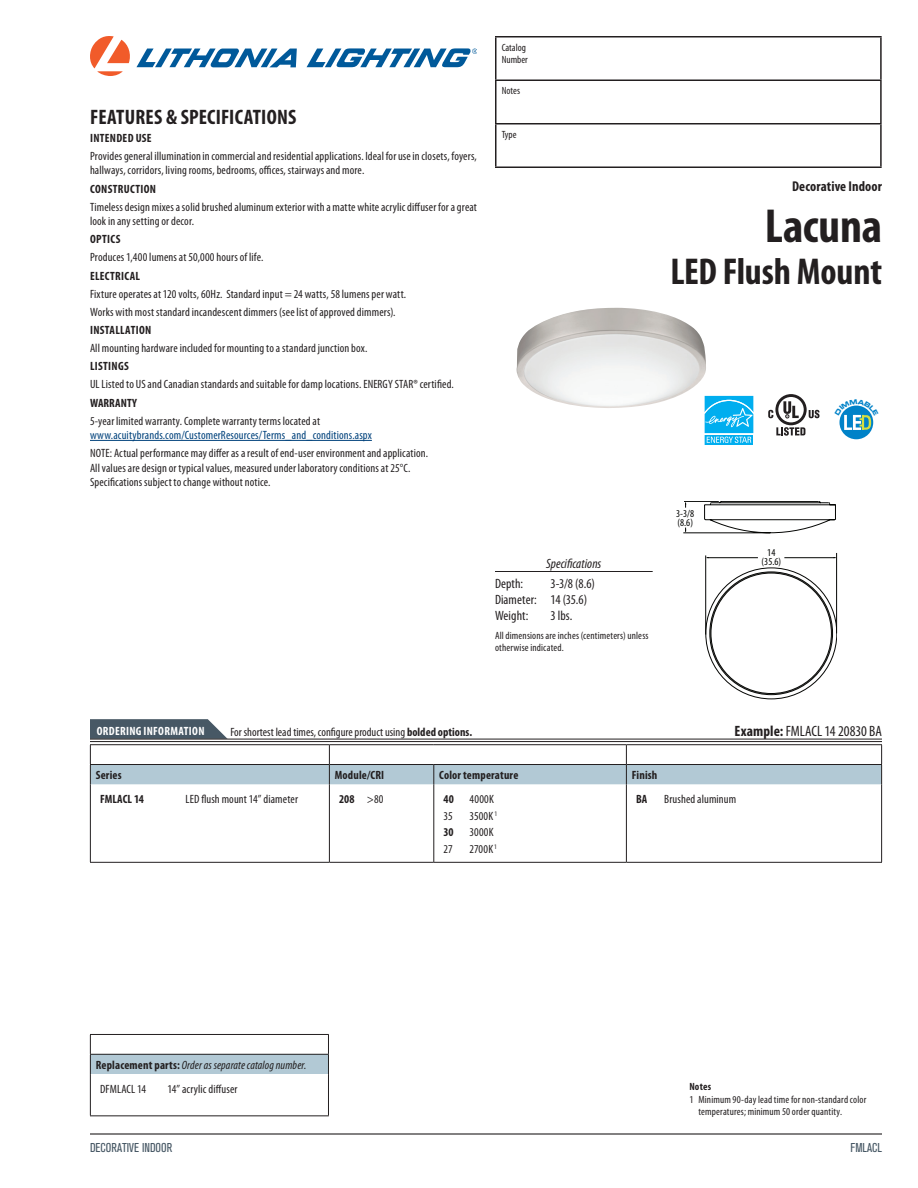
<style>
.page{position:relative;width:918px;height:1188px;background:#fff}
.page>*{position:absolute;margin:0;border:0;box-sizing:border-box;transform-origin:0 0}
.t1{font:700 condensed 48px "Myriad Pro";letter-spacing:-.005em;color:#231f20}
.t2{font:700 condensed 37.5px "Myriad Pro";letter-spacing:-.005em;color:#231f20}
.t3{font:700 condensed 21px "Myriad Pro";letter-spacing:.01em;color:#231f20}
.t4{font:condensed 15px "Myriad Pro";letter-spacing:-.005em;color:#231f20}
.t5{font:700 condensed 14.25px "Myriad Pro";letter-spacing:.01em;color:#231f20}
.t6{font:condensed 13.5px/16.2px "Myriad Pro";letter-spacing:.005em;color:#231f20}
.t7{font:italic condensed 13.5px "Myriad Pro";letter-spacing:.005em;color:#231f20}
.t8{font:condensed 12.75px "Akzidenz Grotesk BE";color:#475865}
.t9{font:condensed 12px/14.4px "Myriad Pro";letter-spacing:.01em;color:#231f20}
.t10{font:700 condensed 12px "Myriad Pro";letter-spacing:.02em;color:#231f20}
.t11{font:condensed 12px "Myriad Pro";letter-spacing:.01em;color:#01427c}
.t12{font:italic condensed 12px/24.2px "Myriad Pro";letter-spacing:.01em;color:#231f20}
.t13{font:700 condensed 12px "Myriad Pro";letter-spacing:.025em;color:#fff}
.t14{font:700 condensed 12px "Myriad Pro";color:#231f20}
.t15{font:condensed 10.5px/12.6px "Myriad Pro";letter-spacing:.015em;color:#231f20}
.t16{font:condensed 10.5px/9px "Myriad Pro";color:#040503}
.t17{font:700 condensed 10.5px "Myriad Pro";letter-spacing:.015em;color:#231f20}
.s1{font-weight:700}
.s2{font-weight:400}
.s3{font-weight:700;font-style:normal}
.s4{font-style:normal}
</style>
<div class="page">
<hr style="left:90px;top:440px;width:282px;height:1px;background:#01427c">
<hr style="left:90px;top:784px;width:1px;height:78px;background:#231f20">
<hr style="left:881px;top:784px;width:1px;height:78px;background:#231f20">
<hr style="left:90px;top:862px;width:239px;height:1px;background:#231f20">
<hr style="left:626px;top:862px;width:256px;height:1px;background:#231f20">
<hr style="left:329px;top:784px;width:1px;height:78px;background:#231f20">
<hr style="left:433px;top:784px;width:1px;height:78px;background:#231f20">
<hr style="left:626px;top:784px;width:1px;height:78px;background:#231f20">
<hr style="left:329px;top:862px;width:105px;height:1px;background:#231f20">
<hr style="left:434px;top:862px;width:192px;height:1px;background:#231f20">
<svg style="left:90px;top:719px;width:792px;height:65px"></svg>
<hr style="left:90px;top:739px;width:792px;height:3px;background:#fff">
<hr style="left:90px;top:739px;width:792px;height:1px;background:#231f20">
<hr style="left:90px;top:741px;width:792px;height:1px;background:#231f20">
<hr style="left:495px;top:571px;width:158px;height:1px;background:#231f20">
<hr style="left:495px;top:36px;width:387px;height:2px;background:#231f20">
<hr style="left:495px;top:38px;width:1px;height:42px;background:#231f20">
<hr style="left:880px;top:38px;width:2px;height:42px;background:#231f20">
<hr style="left:495px;top:80px;width:387px;height:1px;background:#231f20">
<hr style="left:495px;top:81px;width:1px;height:42px;background:#231f20">
<hr style="left:880px;top:81px;width:2px;height:42px;background:#231f20">
<hr style="left:495px;top:123px;width:387px;height:1px;background:#231f20">
<hr style="left:495px;top:124px;width:1px;height:42px;background:#231f20">
<hr style="left:880px;top:124px;width:2px;height:42px;background:#231f20">
<hr style="left:495px;top:166px;width:387px;height:2px;background:#231f20">
<hr style="left:90px;top:1133px;width:792px;height:2px;background:#231f20">
<svg style="left:90px;top:36px;width:207px;height:40px"></svg>
<svg style="left:307px;top:48px;width:170px;height:19px"></svg>
<img style="left:517px;top:308px;width:189px;height:100px">
<div style="left:90px;top:1054px;width:238px;height:20px;background:#b2c9d5"></div>
<hr style="left:90px;top:1074px;width:1px;height:41px;background:#231f20">
<hr style="left:328px;top:1074px;width:1px;height:41px;background:#231f20">
<hr style="left:90px;top:1034px;width:239px;height:1px;background:#231f20">
<svg style="left:90px;top:1035px;width:1px;height:39px"></svg>
<svg style="left:328px;top:1035px;width:1px;height:39px"></svg>
<hr style="left:90px;top:1054px;width:239px;height:1px;background:#231f20">
<hr style="left:90px;top:1115px;width:239px;height:1px;background:#231f20">
<svg style="left:683px;top:501px;width:154px;height:198px"></svg>
<svg style="left:768px;top:394px;width:52px;height:42px"></svg>
<div style="left:840px;top:406px;width:33px;height:33px;background:#0082c8;border-radius:50%"></div>
<div style="left:703px;top:394px;width:52px;height:40px;background:#e5f6fd"></div>
<svg style="left:703px;top:396px;width:52px;height:49px"></svg>
<svg style="left:839px;top:405px;width:35px;height:25px"></svg>
<h3 class="t3" style="left:90px;top:105px;width:208px">FEATURES &amp; SPECIFICATIONS</h3>
<p class="t10" style="left:90px;top:131px;width:63px">INTENDED USE</p>
<p class="t9" style="left:90px;top:149px;width:388px">Provides general illumination in commercial and residential applications. Ideal for use in closets, foyers, hallways, corridors, living rooms, bedrooms, offices, stairways and more.</p>
<p class="t10" style="left:90px;top:182px;width:67px">CONSTRUCTION</p>
<p class="t9" style="left:90px;top:200px;width:389px">Timeless design mixes a solid brushed aluminum exterior with a matte white acrylic diffuser for a great look in any setting or decor.</p>
<p class="t10" style="left:90px;top:233px;width:32px">OPTICS</p>
<p class="t9" style="left:90px;top:250px;width:175px">Produces 1,400 lumens at 50,000 hours of life.</p>
<p class="t10" style="left:90px;top:269px;width:52px">ELECTRICAL</p>
<p class="t9" style="left:90px;top:285px;width:318px;line-height:18.1px">Fixture operates at 120 volts, 60Hz. Standard input = 24 watts, 58 lumens per watt.<br>Works with most standard incandescent dimmers (see list of approved dimmers).</p>
<p class="t10" style="left:90px;top:323px;width:63px">INSTALLATION</p>
<p class="t9" style="left:90px;top:341px;width:279px">All mounting hardware included for mounting to a standard junction box.</p>
<p class="t10" style="left:90px;top:360px;width:40px">LISTINGS</p>
<p class="t9" style="left:90px;top:378px;width:365px">UL Listed to US and Canadian standards and suitable for damp locations. ENERGY STAR® certified.</p>
<p class="t10" style="left:90px;top:396px;width:49px">WARRANTY</p>
<p class="t9" style="left:90px;top:414px;width:232px">5-year limited warranty. Complete warranty terms located at</p>
<p class="t11" style="left:90px;top:429px;width:283px">www.acuitybrands.com/CustomerResources/Terms_and_conditions.aspx</p>
<p class="t9" style="left:90px;top:446px;width:340px">NOTE: Actual performance may differ as a result of end-user environment and application.<br>All values are design or typical values, measured under laboratory conditions at 25°C.<br>Specifications subject to change without notice.</p>
<p class="t15" style="left:502px;top:41px;width:28px">Catalog<br>Number</p>
<p class="t15" style="left:502px;top:85px;width:20px">Notes</p>
<p class="t15" style="left:502px;top:128px;width:16px">Type</p>
<p class="t7" style="left:546px;top:556px;width:57px">Specifications</p>
<p class="t6" style="left:495px;top:576px;width:101px;text-indent:55px">3-3/8 (8.6)<br>Diameter: 14 (35.6)<br>Weight:</p>
<p class="t6" style="left:495px;top:576px;width:30px">Depth:</p>
<p class="t6" style="left:550px;top:608px;width:24px">3 lbs.</p>
<p class="t15" style="left:495px;top:629px;width:155px">All dimensions are inches (centimeters) unless otherwise indicated.</p>
<p class="t5" style="left:792px;top:178px;width:91px">Decorative Indoor</p>
<h1 class="t1" style="left:765px;top:200px;width:119px">Lacuna</h1>
<h2 class="t2" style="left:670px;top:251px;width:213px">LED Flush Mount</h2>
<p class="t16" style="left:676px;top:508px;width:20px">3-3/8 (8.6)</p>
<p class="t16" style="left:762px;top:548px;width:21px;text-align:center">14 (35.6)</p>
<p class="t13" style="left:97px;top:724px;width:109px">ORDERING INFORMATION</p>
<p class="t9" style="left:230px;top:726px;width:243px">For shortest lead times, configure product using <span class="s1">bolded options.</span></p>
<p class="t4" style="left:735px;top:723px;width:149px"><span class="s1">Example:</span> FMLACL 14 20830 BA</p>
<p class="t10" style="left:96px;top:768px;width:27px">Series</p>
<p class="t10" style="left:335px;top:768px;width:51px">Module/CRI</p>
<p class="t10" style="left:439px;top:768px;width:81px">Color temperature</p>
<p class="t10" style="left:632px;top:768px;width:27px">Finish</p>
<p class="t14" style="left:100px;top:792px;width:45px">FMLACL 14</p>
<p class="t9" style="left:186px;top:792px;width:114px">LED flush mount 14” diameter</p>
<p class="t10" style="left:339px;top:792px;width:46px">208 <span class="s2">&gt;80</span></p>
<p class="t10" style="left:444px;top:792px;width:12px">40</p>
<p class="t9" style="left:470px;top:792px;width:26px">4000K</p>
<p class="t9" style="left:444px;top:809px;width:11px">35</p>
<p class="t9" style="left:470px;top:809px;width:29px">3500K <sup>1</sup></p>
<p class="t10" style="left:444px;top:825px;width:12px">30</p>
<p class="t9" style="left:470px;top:825px;width:26px">3000K</p>
<p class="t9" style="left:444px;top:842px;width:11px">27</p>
<p class="t9" style="left:470px;top:842px;width:29px">2700K <sup>1</sup></p>
<p class="t10" style="left:636px;top:792px;width:13px">BA</p>
<p class="t9" style="left:664px;top:792px;width:74px">Brushed aluminum</p>
<p class="t12" style="left:100px;top:1053px;width:208px;text-indent:-4px"><span class="s3">Replacement parts:</span> Order as separate catalog number.<br><span class="s4">DFMLACL 14</span></p>
<p class="t9" style="left:168px;top:1082px;width:71px">14” acrylic diffuser</p>
<p class="t17" style="left:689px;top:1081px;width:23px">Notes</p>
<p class="t15" style="left:698px;top:1093px;width:169px;text-indent:-9px">1 Minimum 90-day lead time for non-standard color temperatures; minimum 50 order quantity.</p>
<p class="t8" style="left:90px;top:1141px;width:84px">DECORATIVE INDOOR</p>
<p class="t8" style="left:851px;top:1141px;width:33px">FMLACL</p>
</div>
